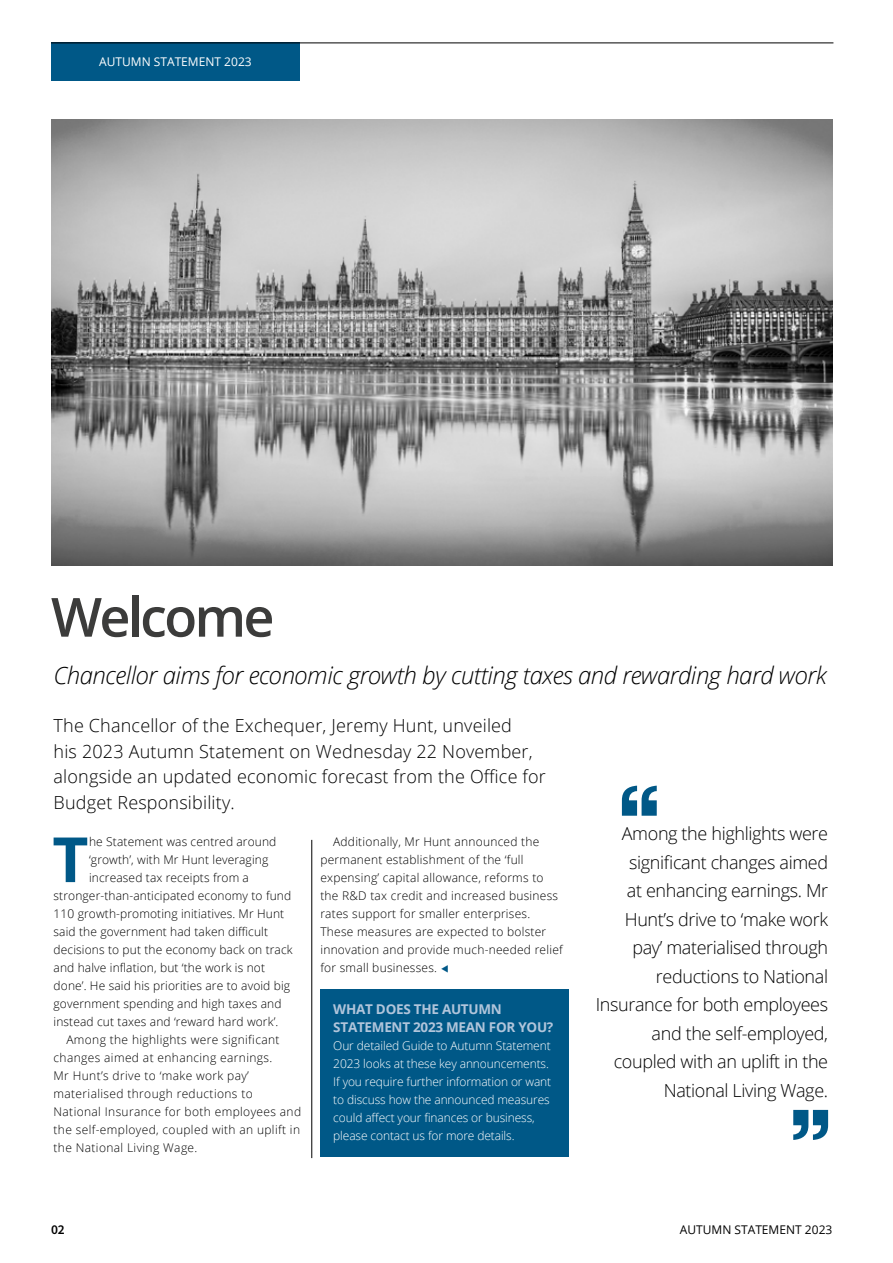
<style>
.page{position:relative;width:893px;height:1263px;background:#fff}
.page>*{position:absolute;margin:0;border:0;box-sizing:border-box;transform-origin:0 0}
.t1{font:700 62.4px "Open Sans";color:#005887}
.t2{font:600 54px "Open Sans";letter-spacing:-.05em;color:#3c3c3b}
.t3{font:italic 300 24px "Open Sans";letter-spacing:-.02em;color:#000}
.t4{font:300 18px/28.5px "Open Sans";letter-spacing:-.02em;color:#000;text-align:right}
.t5{font:300 18px/25.5px "Open Sans";letter-spacing:.01em;color:#000}
.t6{font:700 13.5px/18px "Open Sans";letter-spacing:-.02em;color:#b1c5db}
.t7{font:600 13.5px "Source Sans Pro";color:#000}
.t8{font:300 12px/18px "Open Sans";letter-spacing:.02em;color:#000}
.t9{font:300 12px/18px "Open Sans";letter-spacing:-.01em;color:#fff}
.t10{font:12px "Open Sans";color:#fff}
.t11{font:12px "Open Sans";color:#000}
.s1{color:#005887}
</style>
<div class="page">
<div style="left:51px;top:43px;width:249px;height:38px;background:#005887"></div>
<hr style="left:51px;top:43px;width:782px;height:1px;background:#000">
<img style="left:51px;top:119px;width:781px;height:447px">
<hr style="left:311px;top:840px;width:1px;height:318px;background:#000">
<div style="left:320px;top:989px;width:249px;height:168px;background:#005887"></div>
<svg style="left:622px;top:786px;width:35px;height:30px"></svg>
<svg style="left:793px;top:1110px;width:35px;height:30px"></svg>
<p class="t10" style="left:99px;top:54px;width:154px">AUTUMN STATEMENT 2023</p>
<h2 class="t2" style="left:51px;top:579px;width:225px">Welcome</h2>
<h3 class="t3" style="left:54px;top:658px;width:775px">Chancellor aims for economic growth by cutting taxes and rewarding hard work</h3>
<h3 class="t5" style="left:54px;top:713px;width:494px">The Chancellor of the Exchequer, Jeremy Hunt, unveiled<br>his 2023 Autumn Statement on Wednesday 22 November, alongside an updated economic forecast from the Office for Budget Responsibility.</h3>
<h1 class="t1" style="left:52px;top:815px;width:38px">T</h1>
<p class="t8" style="left:89px;top:832px;width:189px">he Statement was centred around</p>
<p class="t8" style="left:89px;top:850px;width:181px">‘growth’, with Mr Hunt leveraging</p>
<p class="t8" style="left:89px;top:868px;width:161px">increased tax receipts from a</p>
<p class="t8" style="left:54px;top:886px;width:239px">stronger-than-anticipated economy to fund</p>
<p class="t8" style="left:54px;top:904px;width:232px">110 growth-promoting initiatives. Mr Hunt</p>
<p class="t8" style="left:54px;top:922px;width:216px">said the government had taken difficult</p>
<p class="t8" style="left:54px;top:940px;width:241px">decisions to put the economy back on track</p>
<p class="t8" style="left:54px;top:958px;width:213px">and halve inflation, but ‘the work is not</p>
<p class="t8" style="left:54px;top:976px;width:238px">done’. He said his priorities are to avoid big</p>
<p class="t8" style="left:54px;top:994px;width:229px">government spending and high taxes and</p>
<p class="t8" style="left:54px;top:1012px;width:226px">instead cut taxes and ‘reward hard work’.</p>
<p class="t8" style="left:66px;top:1030px;width:215px">Among the highlights were significant</p>
<p class="t8" style="left:54px;top:1048px;width:220px">changes aimed at enhancing earnings.</p>
<p class="t8" style="left:54px;top:1066px;width:197px">Mr Hunt’s drive to ‘make work pay’</p>
<p class="t8" style="left:54px;top:1084px;width:201px">materialised through reductions to</p>
<p class="t8" style="left:54px;top:1102px;width:249px">National Insurance for both employees and</p>
<p class="t8" style="left:54px;top:1120px;width:248px">the self-employed, coupled with an uplift in</p>
<p class="t8" style="left:54px;top:1138px;width:145px">the National Living Wage.</p>
<p class="t8" style="left:320px;top:832px;width:244px;text-indent:13px">Additionally, Mr Hunt announced the permanent establishment of the ‘full expensing’ capital allowance, reforms to the R&amp;D tax credit and increased business rates support for smaller enterprises.<br>These measures are expected to bolster innovation and provide much-needed relief for small businesses. <span class="s1">▼</span></p>
<p class="t6" style="left:333px;top:1000px;width:222px">WHAT DOES THE AUTUMN<br>STATEMENT 2023 MEAN FOR YOU?</p>
<p class="t9" style="left:333px;top:1036px;width:219px">Our detailed Guide to Autumn Statement 2023 looks at these key announcements.<br>If you require further information or want to discuss how the announced measures could affect your finances or business, please contact us for more details.</p>
<p class="t7" style="left:51px;top:1220px;width:15px">02</p>
<p class="t4" style="left:596px;top:819px;width:234px">Among the highlights were significant changes aimed<br>at enhancing earnings. Mr<br>Hunt’s drive to ‘make work pay’ materialised through reductions to National<br>Insurance for both employees and the self-employed, coupled with an uplift in the<br>National Living Wage.</p>
<p class="t11" style="left:680px;top:1221px;width:154px">AUTUMN STATEMENT 2023</p>
</div>
